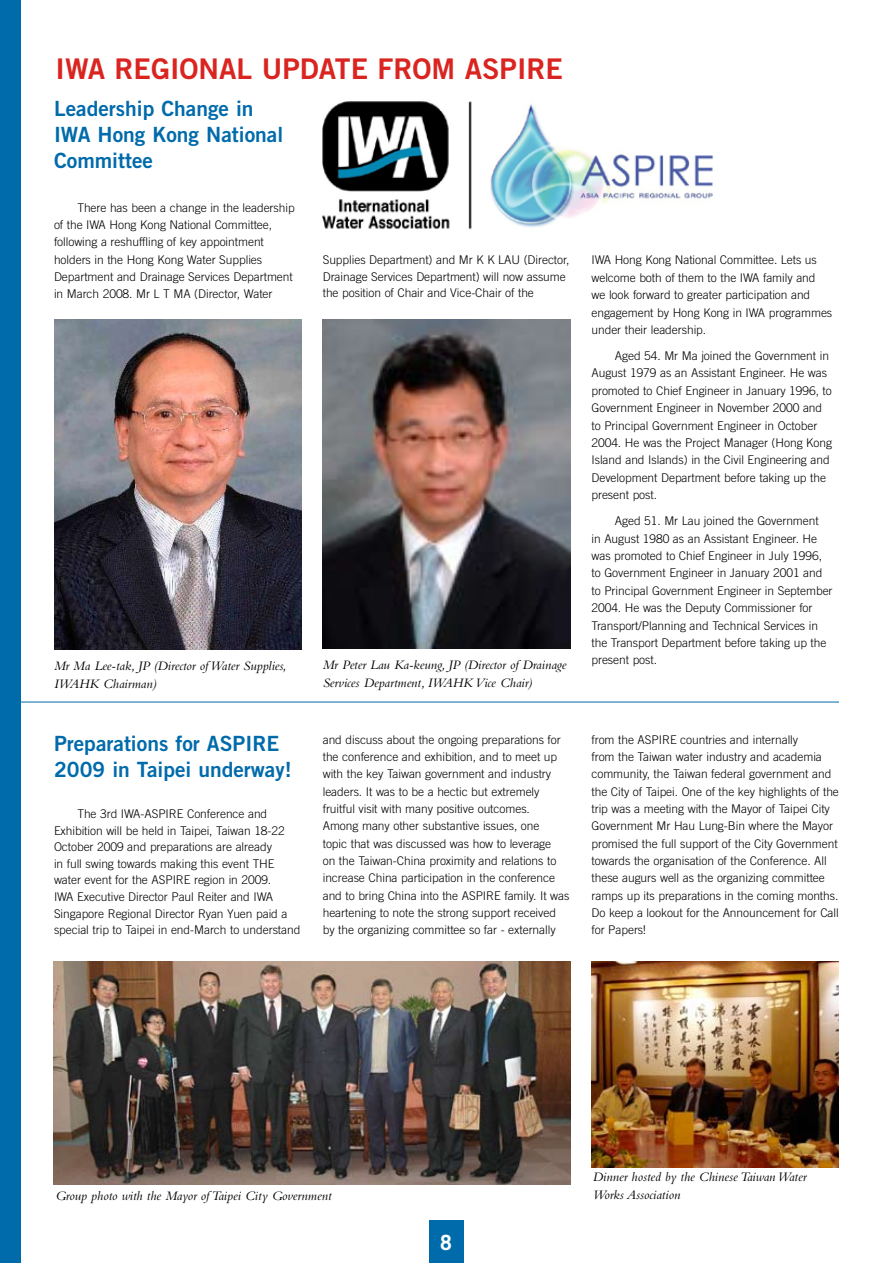
<style>
.page{position:relative;width:893px;height:1263px;background:#fff}
.page>*{position:absolute;margin:0;border:0;box-sizing:border-box;transform-origin:0 0}
.t1{font:28.5px "Trade Gothic Bold Two";color:#da2420}
.t2{font:21px/26.1px "Trade Gothic Bold Two";color:#006bab}
.t3{font:italic 13.5px/18px "Bembo";color:#000}
.t4{font:300 12px/17.4px "Trade Gothic";letter-spacing:-.005em;color:#000}
</style>
<div class="page">
<div style="left:429px;top:1220px;width:34px;height:43px;background:#006bab"></div>
<div style="left:0;top:0;width:20px;height:1263px;background:#006bab"></div>
<img style="left:54px;top:320px;width:247px;height:330px">
<img style="left:323px;top:320px;width:247px;height:328px">
<img style="left:54px;top:961px;width:516px;height:224px">
<img style="left:591px;top:961px;width:248px;height:206px">
<hr style="left:10px;top:702px;width:829px;height:1px;background:#006bab">
<img style="left:323px;top:101px;width:391px;height:129px">
<h1 class="t1" style="left:56px;top:51px;width:509px">IWA REGIONAL UPDATE FROM ASPIRE</h1>
<h2 class="t2" style="left:54px;top:95px;width:231px">Leadership Change in<br>IWA Hong Kong National<br>Committee</h2>
<p class="t4" style="left:54px;top:198px;width:242px;text-indent:23px">There has been a change in the leadership of the IWA Hong Kong National Committee, following a reshuffling of key appointment holders in the Hong Kong Water Supplies Department and Drainage Services Department in March 2008. Mr L T MA (Director, Water</p>
<p class="t4" style="left:323px;top:252px;width:248px;line-height:16.5px">Supplies Department) and Mr K K LAU (Director,<br>Drainage Services Department) will now assume the position of Chair and Vice-Chair of the</p>
<p class="t4" style="left:591px;top:251px;width:242px">IWA Hong Kong National Committee. Lets us welcome both of them to the IWA family and we look forward to greater participation and engagement by Hong Kong in IWA programmes under their leadership.</p>
<p class="t4" style="left:591px;top:347px;width:242px;text-indent:23px">Aged 54. Mr Ma joined the Government in August 1979 as an Assistant Engineer. He was promoted to Chief Engineer in January 1996, to Government Engineer in November 2000 and to Principal Government Engineer in October 2004. He was the Project Manager (Hong Kong Island and Islands) in the Civil Engineering and Development Department before taking up the present post.</p>
<p class="t4" style="left:591px;top:512px;width:243px;text-indent:23px">Aged 51. Mr Lau joined the Government<br>in August 1980 as an Assistant Engineer. He was promoted to Chief Engineer in July 1996, to Government Engineer in January 2001 and to Principal Government Engineer in September 2004. He was the Deputy Commissioner for Transport/Planning and Technical Services in the Transport Department before taking up the present post.</p>
<p class="t3" style="left:54px;top:657px;width:234px">Mr Ma Lee-tak, JP (Director of Water Supplies,<br>IWAHK Chairman)</p>
<p class="t3" style="left:323px;top:655px;width:245px">Mr Peter Lau Ka-keung, JP (Director of Drainage<br>Services Department, IWAHK Vice Chair)</p>
<h2 class="t2" style="left:54px;top:731px;width:239px;line-height:25.2px">Preparations for ASPIRE<br>2009 in Taipei underway!</h2>
<p class="t4" style="left:54px;top:805px;width:248px;line-height:16.5px;text-indent:23px">The 3rd IWA-ASPIRE Conference and Exhibition will be held in Taipei, Taiwan 18-22<br>October 2009 and preparations are already<br>in full swing towards making this event THE water event for the ASPIRE region in 2009.<br>IWA Executive Director Paul Reiter and IWA Singapore Regional Director Ryan Yuen paid a special trip to Taipei in end-March to understand</p>
<p class="t4" style="left:323px;top:731px;width:248px">and discuss about the ongoing preparations for the conference and exhibition, and to meet up with the key Taiwan government and industry leaders. It was to be a hectic but extremely fruitful visit with many positive outcomes.<br>Among many other substantive issues, one<br>topic that was discussed was how to leverage<br>on the Taiwan-China proximity and relations to increase China participation in the conference and to bring China into the ASPIRE family. It was heartening to note the strong support received by the organizing committee so far - externally</p>
<p class="t4" style="left:591px;top:731px;width:249px">from the ASPIRE countries and internally<br>from the Taiwan water industry and academia community, the Taiwan federal government and the City of Taipei. One of the key highlights of the trip was a meeting with the Mayor of Taipei City Government Mr Hau Lung-Bin where the Mayor promised the full support of the City Government towards the organisation of the Conference. All these augurs well as the organizing committee ramps up its preparations in the coming months.<br>Do keep a lookout for the Announcement for Call for Papers!</p>
<p class="t3" style="left:593px;top:1167px;width:215px">Dinner hosted by the Chinese Taiwan Water</p>
<p class="t3" style="left:55px;top:1186px;width:278px">Group photo with the Mayor of Taipei City Government</p>
<p class="t3" style="left:593px;top:1185px;width:89px">Works Association</p>
</div>
